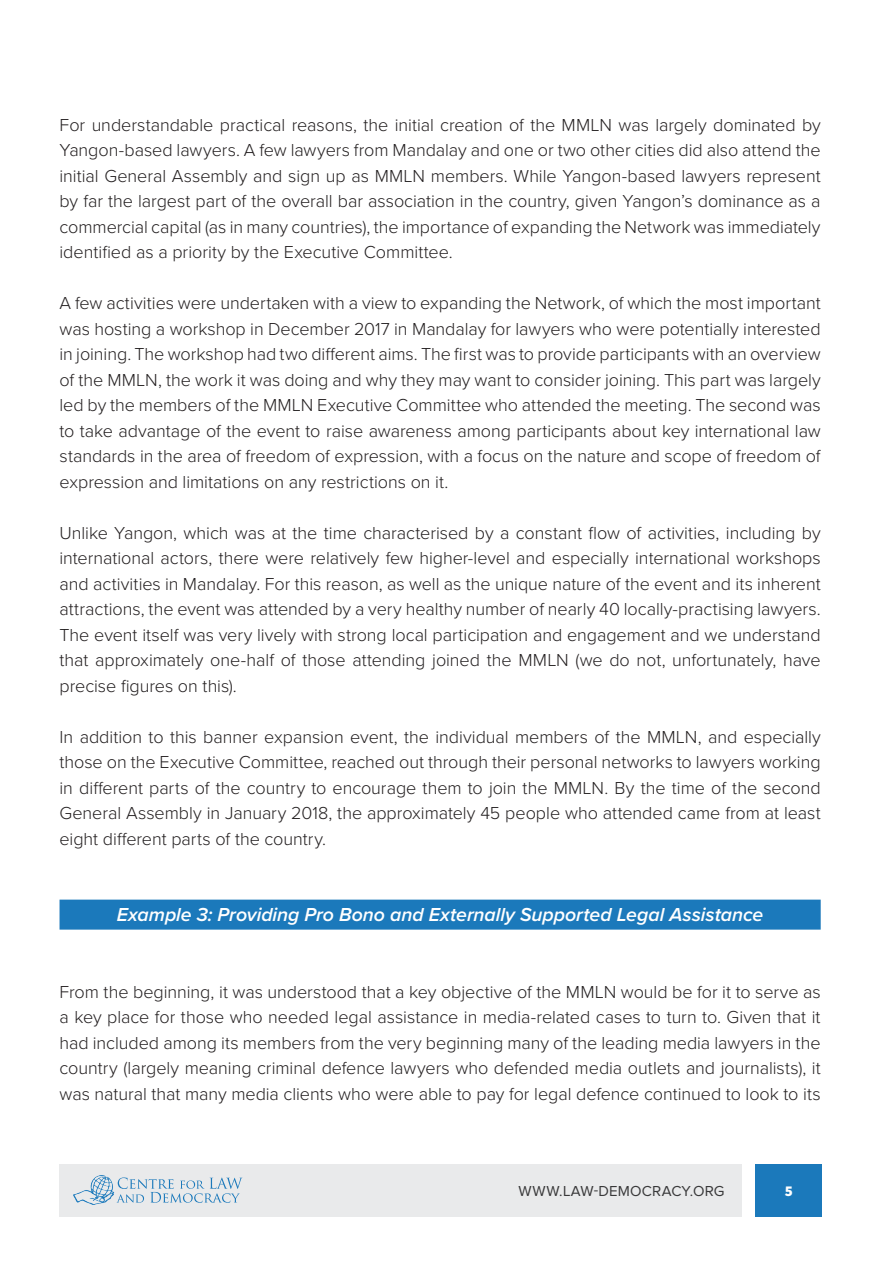
<style>
.page{position:relative;width:893px;height:1263px;background:#fff}
.page>*{position:absolute;margin:0;border:0;box-sizing:border-box;transform-origin:0 0}
.t1{font:italic 600 19.5px "Proxima Nova";color:#fff}
.t2{font:300 18px/25.5px "Proxima Nova";letter-spacing:-.005em;color:#231f20;text-align:justify}
.t3{font:15px "Proxima Nova";letter-spacing:.01em;color:#383839}
.t4{font:900 15px "Source Sans Pro";color:#fff}
</style>
<div class="page">
<div style="left:60px;top:1164px;width:682px;height:52px;background:#e9eaeb"></div>
<div style="left:755px;top:1164px;width:67px;height:52px;background:#1b79bb"></div>
<svg style="left:117px;top:1177px;width:125px;height:26px"></svg>
<img style="left:73px;top:1175px;width:44px;height:30px">
<div style="left:60px;top:900px;width:761px;height:30px;background:#1b79bb"></div>
<p class="t2" style="left:60px;top:111px;width:763px">For understandable practical reasons, the initial creation of the MMLN was largely dominated by Yangon-based lawyers. A few lawyers from Mandalay and one or two other cities did also attend the initial General Assembly and sign up as MMLN members. While Yangon-based lawyers represent by far the largest part of the overall bar association in the country, given Yangon’s dominance as a commercial capital (as in many countries), the importance of expanding the Network was immediately identified as a priority by the Executive Committee.</p>
<p class="t2" style="left:60px;top:289px;width:763px">A few activities were undertaken with a view to expanding the Network, of which the most important was hosting a workshop in December 2017 in Mandalay for lawyers who were potentially interested in joining. The workshop had two different aims. The first was to provide participants with an overview of the MMLN, the work it was doing and why they may want to consider joining. This part was largely led by the members of the MMLN Executive Committee who attended the meeting. The second was to take advantage of the event to raise awareness among participants about key international law standards in the area of freedom of expression, with a focus on the nature and scope of freedom of expression and limitations on any restrictions on it.</p>
<p class="t2" style="left:60px;top:519px;width:763px">Unlike Yangon, which was at the time characterised by a constant flow of activities, including by international actors, there were relatively few higher-level and especially international workshops and activities in Mandalay. For this reason, as well as the unique nature of the event and its inherent attractions, the event was attended by a very healthy number of nearly 40 locally-practising lawyers.<br>The event itself was very lively with strong local participation and engagement and we understand that approximately one-half of those attending joined the MMLN (we do not, unfortunately, have precise figures on this).</p>
<p class="t2" style="left:60px;top:723px;width:763px">In addition to this banner expansion event, the individual members of the MMLN, and especially those on the Executive Committee, reached out through their personal networks to lawyers working in different parts of the country to encourage them to join the MMLN. By the time of the second General Assembly in January 2018, the approximately 45 people who attended came from at least eight different parts of the country.</p>
<p class="t1" style="left:117px;top:900px;width:648px">Example 3: Providing Pro Bono and Externally Supported Legal Assistance</p>
<p class="t2" style="left:60px;top:978px;width:763px">From the beginning, it was understood that a key objective of the MMLN would be for it to serve as a key place for those who needed legal assistance in media-related cases to turn to. Given that it had included among its members from the very beginning many of the leading media lawyers in the country (largely meaning criminal defence lawyers who defended media outlets and journalists), it was natural that many media clients who were able to pay for legal defence continued to look to its</p>
<p class="t3" style="left:519px;top:1184px;width:207px">WWW.LAW-DEMOCRACY.ORG</p>
<p class="t4" style="left:785px;top:1180px;width:10px">5</p>
</div>
